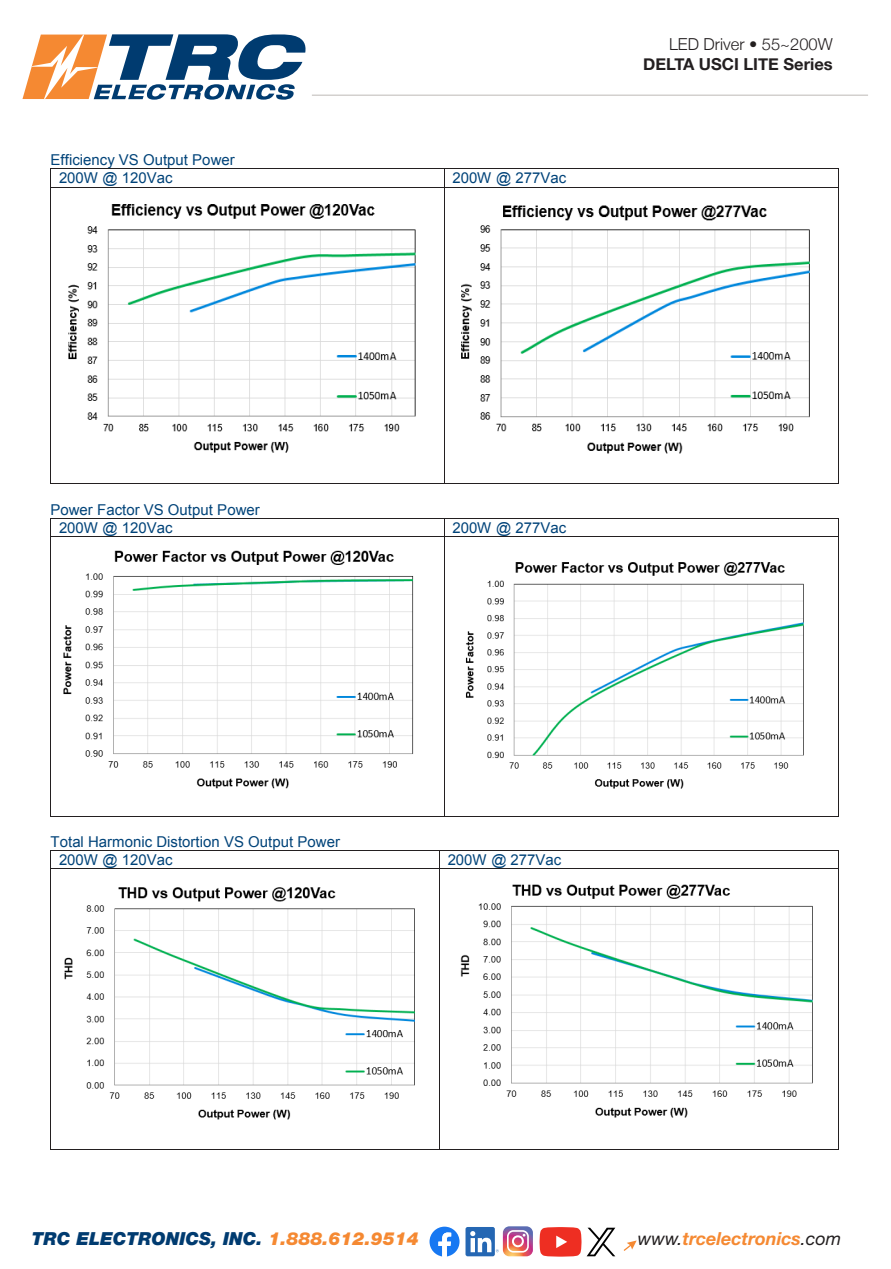
<style>
.page{position:relative;width:891px;height:1269px;background:#fff}
.page>*{position:absolute;margin:0;border:0;box-sizing:border-box;transform-origin:0 0}
.t1{font:italic 900 18px "Helvetica Neue LT Std";color:#003b70}
.t2{font:italic 700 18px "Helvetica Neue LT Std";color:#f58932}
.t3{font:700 16.5px "Helvetica Neue";color:#231f20}
.t4{font:300 16.5px "Helvetica Neue";color:#231f20}
.t5{font:15px/18px "Arial";color:#004379}
.s1{color:#f58932}
.s2{font-weight:400;color:#231f20}
</style>
<div class="page">
<hr style="left:312px;top:94px;width:556px;height:2px;background:#d3d0ce">
<svg style="left:624px;top:1240px;width:13px;height:11px"></svg>
<svg style="left:22px;top:34px;width:284px;height:66px"></svg>
<svg style="left:430px;top:1227px;width:30px;height:30px"></svg>
<div style="left:466px;top:1227px;width:29px;height:29px;background:#2567b3;border-radius:2px"></div>
<svg style="left:470px;top:1226px;width:63px;height:30px"></svg>
<svg style="left:540px;top:1227px;width:75px;height:30px"></svg>
<hr style="left:51px;top:169px;width:393px;height:1px;background:#231f20">
<hr style="left:445px;top:169px;width:393px;height:1px;background:#231f20">
<hr style="left:51px;top:187px;width:393px;height:1px;background:#231f20">
<svg style="left:444px;top:169px;width:1px;height:18px"></svg>
<hr style="left:445px;top:187px;width:393px;height:1px;background:#231f20">
<svg style="left:838px;top:169px;width:1px;height:18px"></svg>
<hr style="left:51px;top:187px;width:1px;height:296px;background:#231f20">
<hr style="left:51px;top:483px;width:393px;height:1px;background:#231f20">
<hr style="left:444px;top:187px;width:1px;height:296px;background:#231f20">
<hr style="left:445px;top:483px;width:393px;height:1px;background:#231f20">
<hr style="left:838px;top:187px;width:1px;height:296px;background:#231f20">
<hr style="left:51px;top:518px;width:393px;height:1px;background:#231f20">
<hr style="left:445px;top:518px;width:393px;height:1px;background:#231f20">
<hr style="left:51px;top:536px;width:393px;height:1px;background:#231f20">
<svg style="left:444px;top:518px;width:1px;height:19px"></svg>
<hr style="left:445px;top:536px;width:393px;height:1px;background:#231f20">
<svg style="left:838px;top:518px;width:1px;height:19px"></svg>
<hr style="left:51px;top:537px;width:1px;height:280px;background:#231f20">
<hr style="left:51px;top:817px;width:393px;height:1px;background:#231f20">
<hr style="left:444px;top:537px;width:1px;height:280px;background:#231f20">
<hr style="left:445px;top:817px;width:393px;height:1px;background:#231f20">
<hr style="left:838px;top:537px;width:1px;height:280px;background:#231f20">
<hr style="left:51px;top:850px;width:388px;height:1px;background:#231f20">
<hr style="left:440px;top:850px;width:398px;height:1px;background:#231f20">
<hr style="left:51px;top:868px;width:388px;height:1px;background:#231f20">
<svg style="left:439px;top:850px;width:1px;height:19px"></svg>
<hr style="left:440px;top:868px;width:398px;height:1px;background:#231f20">
<svg style="left:838px;top:850px;width:1px;height:19px"></svg>
<hr style="left:51px;top:869px;width:1px;height:280px;background:#231f20">
<hr style="left:51px;top:1149px;width:388px;height:1px;background:#231f20">
<hr style="left:439px;top:869px;width:1px;height:280px;background:#231f20">
<hr style="left:440px;top:1149px;width:398px;height:1px;background:#231f20">
<hr style="left:838px;top:869px;width:1px;height:280px;background:#231f20">
<img style="left:68px;top:204px;width:348px;height:249px">
<img style="left:461px;top:205px;width:349px;height:249px">
<img style="left:63px;top:550px;width:351px;height:239px">
<img style="left:466px;top:562px;width:338px;height:227px">
<img style="left:64px;top:887px;width:351px;height:233px">
<img style="left:460px;top:884px;width:353px;height:234px">
<p class="t5" style="left:59px;top:151px;width:177px;text-indent:-8px">Efficiency VS Output Power<br>200W @ 120Vac</p>
<p class="t5" style="left:453px;top:169px;width:115px">200W @ 277Vac</p>
<p class="t4" style="left:669px;top:31px;width:165px">LED Driver • 55~200W</p>
<p class="t3" style="left:643px;top:51px;width:191px">DELTA USCI LITE Series</p>
<p class="t5" style="left:59px;top:501px;width:202px;text-indent:-8px">Power Factor VS Output Power<br>200W @ 120Vac</p>
<p class="t5" style="left:453px;top:519px;width:115px">200W @ 277Vac</p>
<p class="t5" style="left:59px;top:833px;width:282px;text-indent:-8px">Total Harmonic Distortion VS Output Power<br>200W @ 120Vac</p>
<p class="t5" style="left:448px;top:851px;width:115px">200W @ 277Vac</p>
<p class="t1" style="left:32px;top:1227px;width:388px">TRC ELECTRONICS, INC. <span class="s1">1.888.612.9514</span></p>
<p class="t2" style="left:638px;top:1227px;width:205px"><span class="s2">www.</span>trcelectronics<span class="s2">.com</span></p>
</div>
